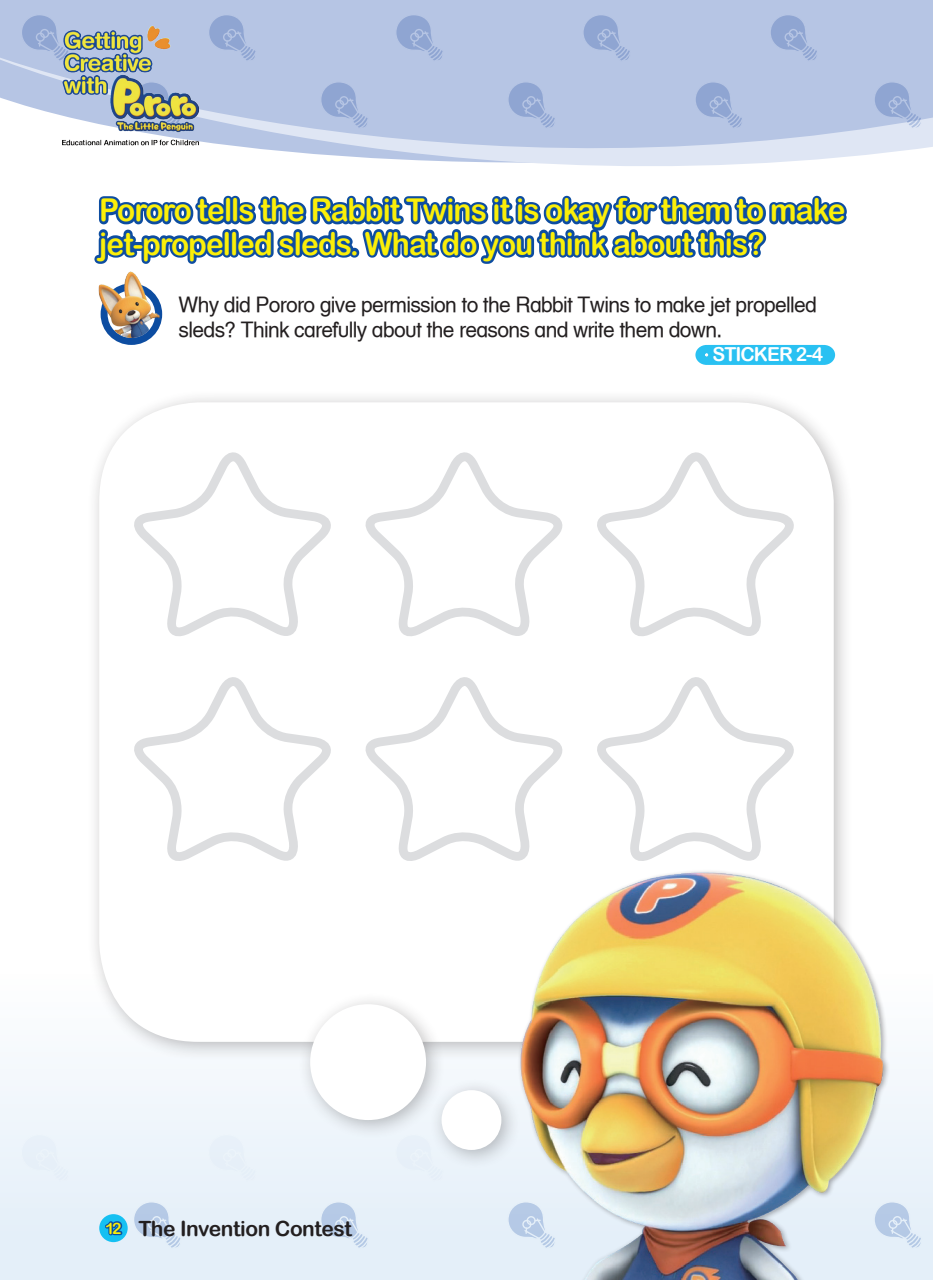
<style>
.page{position:relative;width:933px;height:1280px;background:#fff}
.page>*{position:absolute;margin:0;border:0;box-sizing:border-box;transform-origin:0 0}
.큰_질문{font:31.5px/33.2px "Arial Rounded MT Bold";letter-spacing:-.03em;color:#fbef09;scale:.95 1}
.작은질문{font:21px/24.5px "Helvetica Textbook LT";letter-spacing:-.03em;color:#231f20}
.t1{font:21px "Arial Rounded MT Bold";letter-spacing:-.02em;color:#231f20}
.작은질문-2{font:19.25px "Arial Rounded MT Bold";letter-spacing:-.05em;color:#fff}
.s1{font-size:15.75px;color:#fbef09}
</style>
<div class="page">
<svg style="left:0;top:0;width:933px;height:166px;background:#c0cde8"></svg>
<svg style="left:20px;top:13px;width:21px;height:49px"></svg>
<svg style="left:223px;top:13px;width:34px;height:49px;background:#a6b8dc"></svg>
<svg style="left:394px;top:13px;width:51px;height:49px;background:#a6b8dc"></svg>
<svg style="left:581px;top:13px;width:51px;height:49px;background:#a6b8dc"></svg>
<svg style="left:768px;top:13px;width:51px;height:49px;background:#a6b8dc"></svg>
<svg style="left:872px;top:80px;width:51px;height:49px;background:#aabbde"></svg>
<svg style="left:319px;top:80px;width:51px;height:49px;background:#a6b8dc"></svg>
<svg style="left:506px;top:80px;width:51px;height:49px;background:#a6b8dc"></svg>
<svg style="left:693px;top:80px;width:51px;height:49px;background:#a6b8dc"></svg>
<div style="left:0;top:960px;width:933px;height:320px;background:linear-gradient(to bottom,#fff,#e1edf8)"></div>
<div style="left:20px;top:1133px;width:50px;height:49px;background:#eaf2fa"></div>
<div style="left:207px;top:1133px;width:50px;height:49px;background:#eaf2f9"></div>
<div style="left:394px;top:1140px;width:51px;height:42px;background:#e8f1f9"></div>
<svg style="left:132px;top:1200px;width:50px;height:49px;background:#d1e0f1"></svg>
<svg style="left:910px;top:1200px;width:13px;height:49px"></svg>
<svg style="left:319px;top:1200px;width:51px;height:49px;background:#d2e0f1"></svg>
<div style="left:99px;top:1214px;width:29px;height:28px;background:#15c0f2;border-radius:50%"></div>
<svg style="left:105px;top:1219px;width:20px;height:18px"></svg>
<img style="left:41px;top:10px;width:182px;height:146px">
<div style="left:86px;top:389px;width:767px;height:672px;background:#231f20;opacity:.3"></div>
<div style="left:99px;top:402px;width:734px;height:640px;background:#fff;border-radius:99px"></div>
<svg style="left:94px;top:195px;width:753px;height:69px"></svg>
<div style="left:101px;top:283px;width:61px;height:62px;border:7px solid #0d4da1;border-radius:50%"></div>
<img style="left:99px;top:271px;width:60px;height:67px">
<img style="left:456px;top:851px;width:454px;height:429px">
<svg style="left:134px;top:452px;width:197px;height:184px"></svg>
<svg style="left:134px;top:677px;width:197px;height:184px"></svg>
<svg style="left:365px;top:452px;width:198px;height:184px"></svg>
<svg style="left:365px;top:677px;width:203px;height:265px"></svg>
<svg style="left:597px;top:452px;width:197px;height:184px"></svg>
<svg style="left:591px;top:677px;width:209px;height:265px"></svg>
<div style="left:297px;top:991px;width:149px;height:149px;background:#231f20;opacity:.3"></div>
<div style="left:310px;top:1004px;width:116px;height:116px;background:#fff;border-radius:50%"></div>
<div style="left:429px;top:1077px;width:92px;height:92px;background:#231f20;opacity:.3"></div>
<div style="left:441px;top:1090px;width:60px;height:60px;background:#fff;border-radius:50%"></div>
<svg style="left:695px;top:345px;width:140px;height:20px;background:#32c3f2"></svg>
<p class="큰_질문" style="left:99px;top:193px;width:787px">Pororo tells the Rabbit Twins it is okay for them to make jet-propelled sleds. What do you think about this?</p>
<p class="작은질문" style="left:179px;top:293px;width:640px">Why did Pororo give permission to the Rabbit Twins to make jet propelled sleds? Think carefully about the reasons and write them down.</p>
<p class="작은질문-2" style="left:712px;top:343px;width:112px">STICKER 2-4</p>
<p class="t1" style="left:105px;top:1216px;width:248px"><span class="s1">12</span> The Invention Contest</p>
</div>
